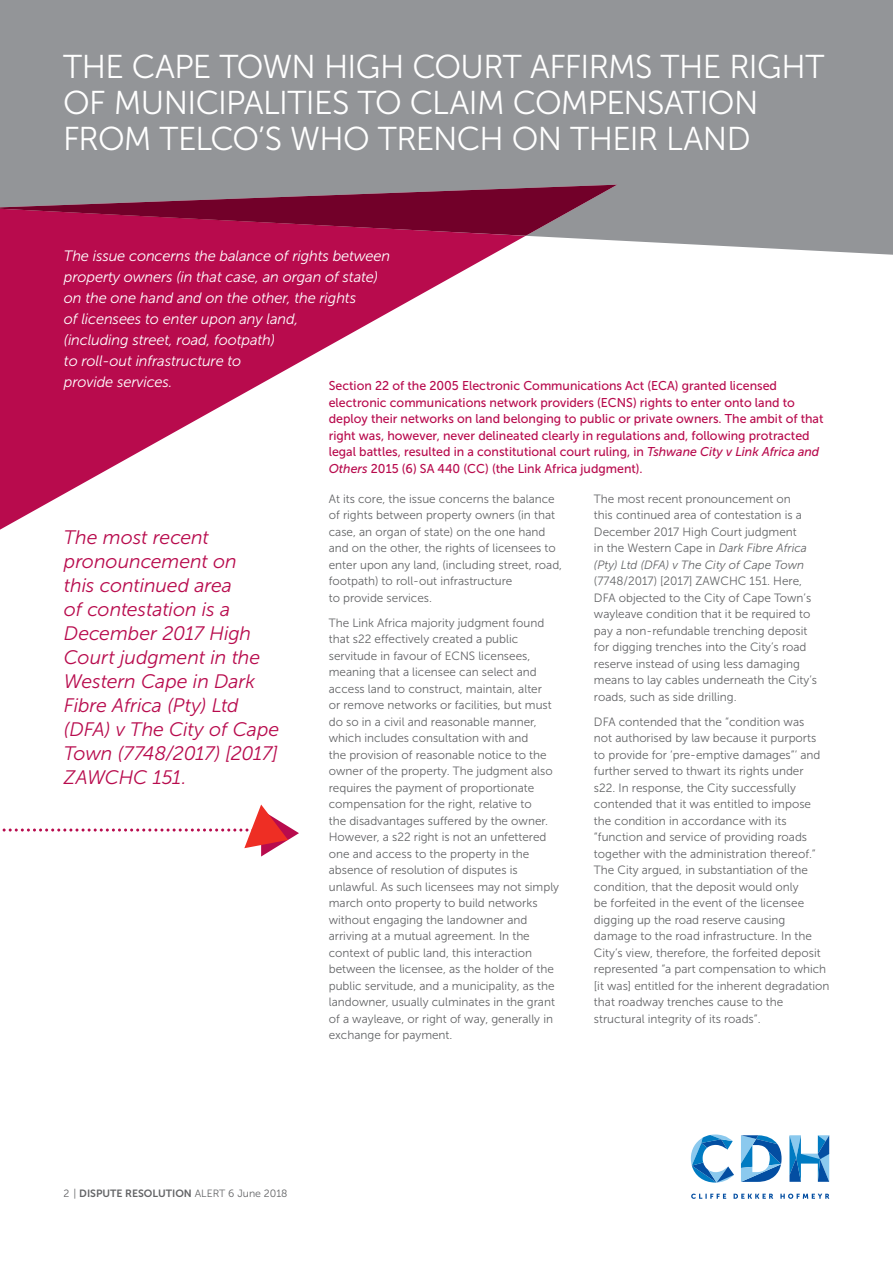
<style>
.page{position:relative;width:893px;height:1263px;background:#fff}
.page>*{position:absolute;margin:0;border:0;box-sizing:border-box;transform-origin:0 0}
.t1{font:33px/36px "Museo Sans 300";letter-spacing:-.02em;color:#fff}
.t2{font:italic 19.5px/24px "Museo Sans 300";letter-spacing:-.005em;color:#b80b4d}
.t3{font:italic 15px/21px "Museo Sans 300";letter-spacing:-.01em;color:#fff}
.t4{font:12.75px/16.5px "Museo Sans 500";color:#b80b4d}
.t5{font:12px/16.5px "Museo Sans 300";color:#636466}
.t6{font:10.5px "Museo Sans 700";color:#636466}
.s1{font-style:italic}
.s2{font-family:"Museo Sans 300"}
</style>
<div class="page">
<div style="left:0;top:0;width:892px;height:255px;background:#939598"></div>
<svg style="left:0;top:236px;width:525px;height:294px"></svg>
<svg style="left:0;top:185px;width:617px;height:51px;background:#8c2e52"></svg>
<svg style="left:2px;top:805px;width:297px;height:52px"></svg>
<svg style="left:691px;top:1194px;width:138px;height:5px"></svg>
<svg style="left:789px;top:1135px;width:40px;height:47px"></svg>
<svg style="left:691px;top:1135px;width:43px;height:48px"></svg>
<svg style="left:741px;top:1135px;width:40px;height:47px"></svg>
<h1 class="t1" style="left:63px;top:52px;width:762px">THE CAPE TOWN HIGH COURT AFFIRMS THE RIGHT<br>OF MUNICIPALITIES TO CLAIM COMPENSATION<br>FROM TELCO’S WHO TRENCH ON THEIR LAND</h1>
<p class="t3" style="left:64px;top:247px;width:328px">The issue concerns the balance of rights between property owners (in that case, an organ of state) on the one hand and on the other, the rights<br>of licensees to enter upon any land,<br>(including street, road, footpath)<br>to roll-out infrastructure to<br>provide services.</p>
<p class="t4" style="left:329px;top:379px;width:496px">Section 22 of the 2005 Electronic Communications Act (ECA) granted licensed electronic communications network providers (ECNS) rights to enter onto land to deploy their networks on land belonging to public or private owners. The ambit of that right was, however, never delineated clearly in regulations and, following protracted legal battles, resulted in a constitutional court ruling, in <span class="s1">Tshwane City v Link Africa and Others</span> 2015 (6) SA 440 (CC) (the Link Africa judgment).</p>
<h2 class="t2" style="left:64px;top:527px;width:217px">The most recent pronouncement on<br>this continued area<br>of contestation is a<br>December 2017 High<br>Court judgment in the<br>Western Cape in Dark<br>Fibre Africa (Pty) Ltd (DFA) v The City of Cape<br>Town (7748/2017) [2017]<br>ZAWCHC 151.</h2>
<p class="t5" style="left:329px;top:492px;width:235px">At its core, the issue concerns the balance of rights between property owners (in that case, an organ of state) on the one hand and on the other, the rights of licensees to enter upon any land, (including street, road, footpath) to roll-out infrastructure<br>to provide services.</p>
<p class="t5" style="left:329px;top:616px;width:232px">The Link Africa majority judgment found that s22 effectively created a public servitude in favour of ECNS licensees, meaning that a licensee can select and access land to construct, maintain, alter<br>or remove networks or facilities, but must do so in a civil and reasonable manner, which includes consultation with and<br>the provision of reasonable notice to the owner of the property. The judgment also requires the payment of proportionate compensation for the right, relative to<br>the disadvantages suffered by the owner.<br>However, a s22 right is not an unfettered one and access to the property in the absence of resolution of disputes is unlawful. As such licensees may not simply march onto property to build networks without engaging the landowner and arriving at a mutual agreement. In the context of public land, this interaction between the licensee, as the holder of the public servitude, and a municipality, as the landowner, usually culminates in the grant of a wayleave, or right of way, generally in exchange for payment.</p>
<p class="t5" style="left:594px;top:492px;width:214px">The most recent pronouncement on this continued area of contestation is a December 2017 High Court judgment in the Western Cape in <span class="s1">Dark Fibre Africa (Pty) Ltd (DFA) v The City of Cape Town</span></p>
<p class="t5" style="left:594px;top:574px;width:224px">(7748/2017) [2017] ZAWCHC 151. Here, DFA objected to the City of Cape Town’s wayleave condition that it be required to pay a non-refundable trenching deposit for digging trenches into the City’s road reserve instead of using less damaging means to lay cables underneath the City’s roads, such as side drilling.</p>
<p class="t5" style="left:594px;top:715px;width:237px">DFA contended that the “condition was<br>not authorised by law because it purports to provide for ‘pre-emptive damages”’ and further served to thwart its rights under<br>s22. In response, the City successfully contended that it was entitled to impose the condition in accordance with its “function and service of providing roads together with the administration thereof.” The City argued, in substantiation of the condition, that the deposit would only<br>be forfeited in the event of the licensee digging up the road reserve causing damage to the road infrastructure. In the City’s view, therefore, the forfeited deposit represented “a part compensation to which [it was] entitled for the inherent degradation that roadway trenches cause to the structural integrity of its roads”.</p>
<p class="t6" style="left:64px;top:1189px;width:225px"><span class="s2">2 |</span> DISPUTE RESOLUTION <span class="s2">ALERT 6 June 2018</span></p>
</div>
